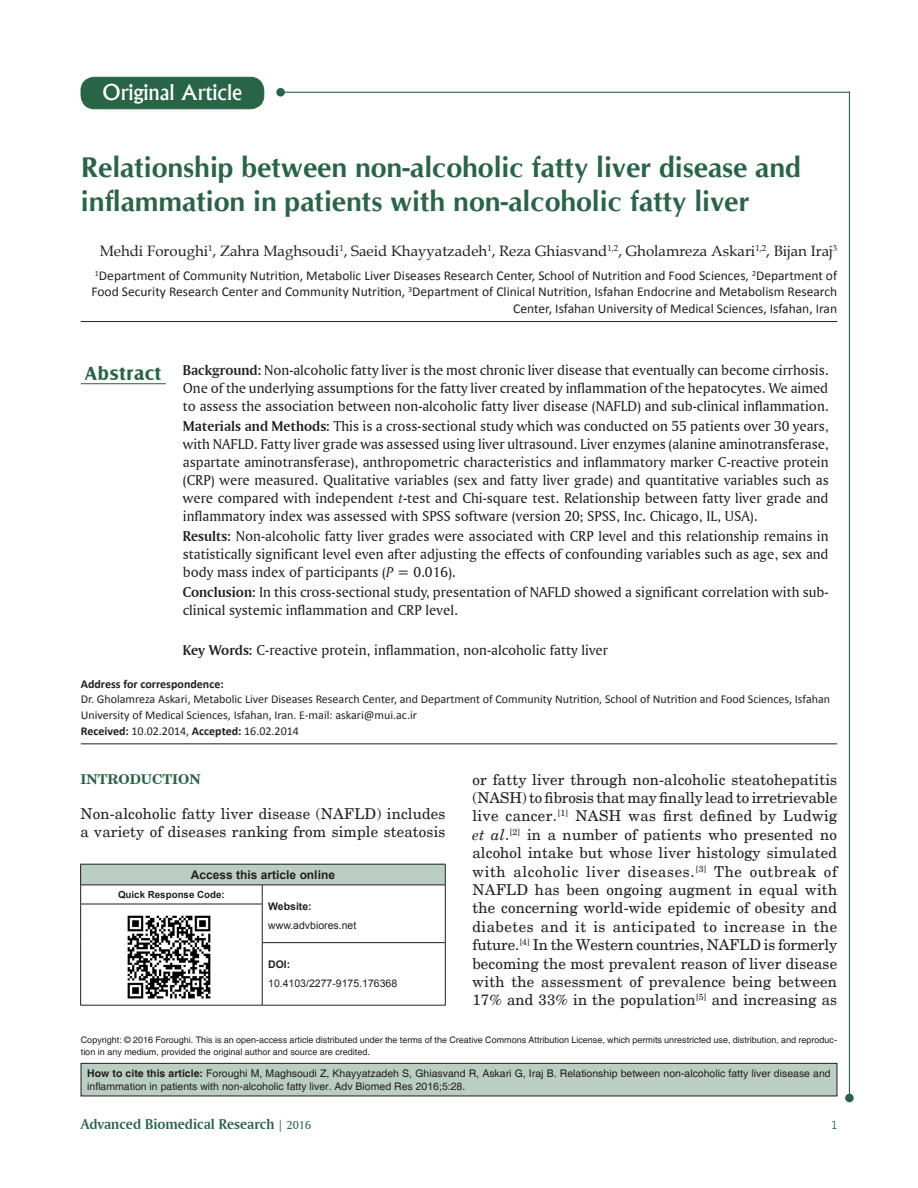
<style>
.page{position:relative;width:918px;height:1188px;background:#fff}
.page>*{position:absolute;margin:0;border:0;box-sizing:border-box;transform-origin:0 0}
.AT{font:700 28.5px/34.2px "CG Omega";color:#286446}
.AH{font:500 21px "Albertus";color:#fff}
.ABSH{font:700 19.5px "Castle T";letter-spacing:.04em;color:#286446}
.ABS{font:15px/18px "Amerigo BT Roman A";color:#231f20;text-align:justify}
.TX{font:15px/18.5px "New Century Schlbk";letter-spacing:.01em;color:#231f20;text-align:justify}
.AU{font:15px "Book Antiqua";color:#231f20}
.KWD{font:15px "Amerigo BT Roman A";color:#231f20}
.RF{font:15px "Amerigo BT Bold A";color:#286446}
.AFF{font:13.5px/16.2px "Calibri";color:#231f20;text-align:right}
.t1{font:700 13.5px "Century Schoolbook BT";color:#286446}
.ADD{font:12px/15.8px "Calibri";color:#231f20}
.HIS{font:12px "Calibri";color:#231f20}
.ATAO{font:700 12px "Arial";color:#231f20}
.RF-2{font:12px "Bell Centennial BT Address";color:#286446}
.SRC{font:10.5px/12.6px "Helvetica";color:#231f20}
.DOI{font:10.5px "Arial";color:#231f20}
.WEB{font:10.5px "Arial";color:#231f20}
.WEB-2{font:700 10.5px "Arial";color:#231f20}
.DOI-2{font:700 10.5px "Arial";color:#231f20}
.QRC{font:700 9.75px "Arial";color:#231f20}
.CR{font:9px/12px "Helvetica";color:#231f20}
.s1{font-family:"Amerigo BT Bold A"}
.s2{font-family:"Amerigo BT Italic A"}
.s3{font-weight:700}
.s4{font-style:italic}
.s5{font-family:"Amerigo BT Roman A";font-size:12px}
</style>
<div class="page">
<div style="left:81px;top:77px;width:183px;height:32px;background:#286446;border-radius:14px"></div>
<div style="left:81px;top:77px;width:183px;height:32px;border:1px solid #286446;border-radius:14px"></div>
<hr style="left:281px;top:92px;width:569px;height:1px;background:#286446">
<div style="left:276px;top:88px;width:9px;height:9px;background:#286446;border-radius:50%"></div>
<hr style="left:849px;top:92px;width:1px;height:1005px;background:#286446">
<div style="left:845px;top:1094px;width:9px;height:8px;background:#286446;border-radius:50%"></div>
<hr style="left:81px;top:743px;width:756px;height:1px;background:#231f20">
<hr style="left:81px;top:383px;width:85px;height:1px;background:#286446">
<hr style="left:81px;top:321px;width:756px;height:1px;background:#231f20">
<div style="left:81px;top:864px;width:364px;height:21px;background:#bacec1"></div>
<hr style="left:80px;top:1005px;width:182px;height:1px;background:#231f20">
<hr style="left:80px;top:864px;width:182px;height:1px;background:#231f20">
<hr style="left:262px;top:864px;width:183px;height:1px;background:#231f20">
<hr style="left:80px;top:885px;width:182px;height:1px;background:#231f20">
<svg style="left:80px;top:864px;width:1px;height:40px"></svg>
<hr style="left:262px;top:885px;width:183px;height:1px;background:#231f20">
<svg style="left:445px;top:864px;width:1px;height:40px"></svg>
<hr style="left:445px;top:904px;width:1px;height:38px;background:#231f20">
<hr style="left:80px;top:904px;width:182px;height:1px;background:#231f20">
<hr style="left:80px;top:904px;width:1px;height:39px;background:#231f20">
<hr style="left:80px;top:943px;width:1px;height:62px;background:#231f20">
<hr style="left:445px;top:943px;width:1px;height:62px;background:#231f20">
<hr style="left:262px;top:1005px;width:183px;height:1px;background:#231f20">
<svg style="left:262px;top:885px;width:1px;height:19px"></svg>
<hr style="left:262px;top:904px;width:1px;height:38px;background:#231f20">
<hr style="left:262px;top:943px;width:1px;height:62px;background:#231f20">
<hr style="left:262px;top:942px;width:183px;height:1px;background:#231f20">
<img style="left:127px;top:915px;width:84px;height:84px">
<div style="left:81px;top:1063px;width:756px;height:33px;background:#bacec1"></div>
<div style="left:81px;top:1063px;width:756px;height:33px;border:1px solid #231f20"></div>
<p class="AH" style="left:103px;top:80px;width:141px">Original Article</p>
<p class="AT" style="left:81px;top:150px;width:722px">Relationship between non-alcoholic fatty liver disease and inflammation in patients with non-alcoholic fatty liver</p>
<p class="AU" style="left:100px;top:240px;width:739px">Mehdi Foroughi<sup>1</sup>, Zahra Maghsoudi<sup>1</sup>, Saeid Khayyatzadeh<sup>1</sup>, Reza Ghiasvand<sup>1,2</sup>, Gholamreza Askari<sup>1,2</sup>, Bijan Iraj<sup>3</sup></p>
<p class="AFF" style="left:91px;top:267px;width:747px"><sup>1</sup>Department of Community Nutrition, Metabolic Liver Diseases Research Center, School of Nutrition and Food Sciences, <sup>2</sup>Department of<br>Food Security Research Center and Community Nutrition, <sup>3</sup>Department of Clinical Nutrition, Isfahan Endocrine and Metabolism Research<br>Center, Isfahan University of Medical Sciences, Isfahan, Iran</p>
<p class="ABS" style="left:183px;top:361px;width:647px"><span class="s1">Background:</span> Non-alcoholic fatty liver is the most chronic liver disease that eventually can become cirrhosis.<br>One of the underlying assumptions for the fatty liver created by inflammation of the hepatocytes. We aimed to assess the association between non-alcoholic fatty liver disease (NAFLD) and sub-clinical inflammation.</p>
<p class="ABS" style="left:183px;top:417px;width:647px"><span class="s1">Materials and Methods:</span> This is a cross-sectional study which was conducted on 55 patients over 30 years, with NAFLD. Fatty liver grade was assessed using liver ultrasound. Liver enzymes (alanine aminotransferase, aspartate aminotransferase), anthropometric characteristics and inflammatory marker C-reactive protein (CRP) were measured. Qualitative variables (sex and fatty liver grade) and quantitative variables such as were compared with independent <span class="s2">t</span>-test and Chi-square test. Relationship between fatty liver grade and inflammatory index was assessed with SPSS software (version 20; SPSS, Inc. Chicago, IL, USA).</p>
<p class="ABS" style="left:183px;top:527px;width:647px"><span class="s1">Results:</span> Non-alcoholic fatty liver grades were associated with CRP level and this relationship remains in statistically significant level even after adjusting the effects of confounding variables such as age, sex and body mass index of participants (<span class="s2">P</span> = 0.016).</p>
<p class="ABS" style="left:183px;top:583px;width:647px"><span class="s1">Conclusion:</span> In this cross-sectional study, presentation of NAFLD showed a significant correlation with sub&shy;clinical systemic inflammation and CRP level.</p>
<p class="KWD" style="left:183px;top:641px;width:427px"><span class="s1">Key Words:</span> C-reactive protein, inflammation, non-alcoholic fatty liver</p>
<p class="ADD" style="left:81px;top:675px;width:751px"><span class="s3">Address for correspondence:<br></span>Dr. Gholamreza Askari, Metabolic Liver Diseases Research Center, and Department of Community Nutrition, School of Nutrition and Food Sciences, Isfahan<br>University of Medical Sciences, Isfahan, Iran. E-mail: askari@mui.ac.ir</p>
<p class="HIS" style="left:81px;top:724px;width:220px"><span class="s3">Received:</span> 10.02.2014, <span class="s3">Accepted:</span> 16.02.2014</p>
<p class="ABSH" style="left:85px;top:362px;width:78px">Abstract</p>
<h1 class="t1" style="left:80px;top:770px;width:122px">INTRODUCTION</h1>
<p class="TX" style="left:80px;top:805px;width:367px;line-height:18px">Non-alcoholic fatty liver disease (NAFLD) includes a variety of diseases ranking from simple steatosis</p>
<p class="ATAO" style="left:191px;top:867px;width:146px">Access this article online</p>
<p class="QRC" style="left:118px;top:888px;width:108px">Quick Response Code:</p>
<p class="WEB-2" style="left:268px;top:899px;width:45px">Website:</p>
<p class="WEB" style="left:268px;top:919px;width:90px">www.advbiores.net</p>
<p class="DOI-2" style="left:268px;top:957px;width:24px">DOI:</p>
<p class="DOI" style="left:268px;top:977px;width:131px">10.4103/2277-9175.176368</p>
<p class="TX" style="left:472px;top:770px;width:366px">or fatty liver through non-alcoholic steatohepatitis (NASH) to fibrosis that may finally lead to irretrievable live cancer.<sup>[1]</sup> NASH was first defined by Ludwig <span class="s4">et al</span>.<sup>[2]</sup> in a number of patients who presented no alcohol intake but whose liver histology simulated with alcoholic liver diseases.<sup>[3]</sup> The outbreak of NAFLD has been ongoing augment in equal with the concerning world-wide epidemic of obesity and diabetes and it is anticipated to increase in the future.<sup>[4]</sup> In the Western countries, NAFLD is formerly becoming the most prevalent reason of liver disease with the assessment of prevalence being between 17% and 33% in the population<sup>[5]</sup> and increasing as</p>
<p class="CR" style="left:81px;top:1034px;width:758px">Copyright: © 2016 Foroughi. This is an open‑access article distributed under the terms of the Creative Commons Attribution License, which permits unrestricted use, distribution, and reproduc‑ tion in any medium, provided the original author and source are credited.</p>
<p class="SRC" style="left:87px;top:1068px;width:745px"><span class="s3">How to cite this article:</span> Foroughi M, Maghsoudi Z, Khayyatzadeh S, Ghiasvand R, Askari G, Iraj B. Relationship between non-alcoholic fatty liver disease and inflammation in patients with non-alcoholic fatty liver. Adv Biomed Res 2016;5:28.</p>
<p class="RF" style="left:81px;top:1115px;width:232px">Advanced Biomedical Research <span class="s5">| 2016</span></p>
<p class="RF-2" style="left:832px;top:1118px;width:7px">1</p>
</div>
